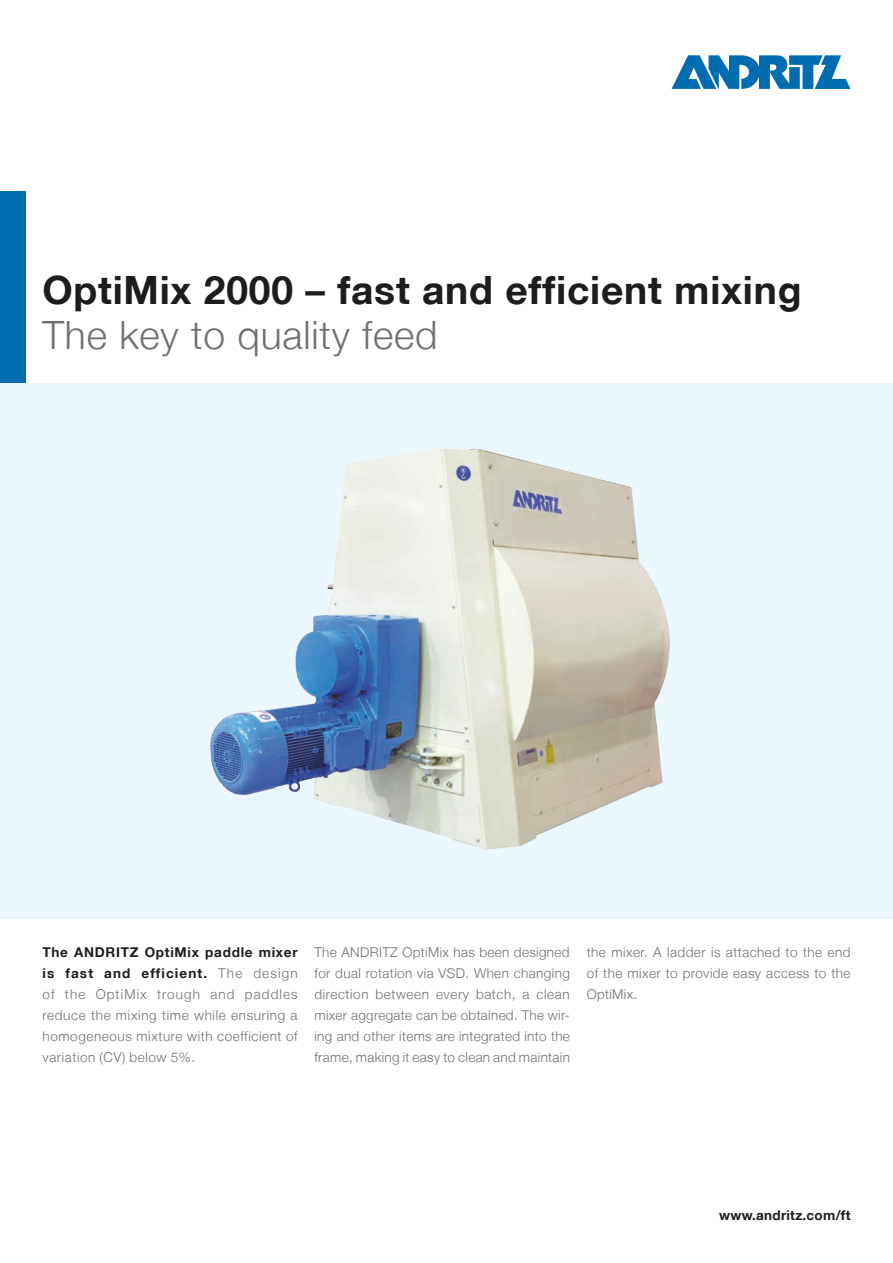
<style>
.page{position:relative;width:893px;height:1263px;background:#fff}
.page>*{position:absolute;margin:0;border:0;box-sizing:border-box;transform-origin:0 0}
.t1{font:700 39px "Helvetica Neue LT";letter-spacing:.02em;color:#1d1d1b}
.t2{font:300 39px "Helvetica Neue LT";letter-spacing:.02em;color:#70706f}
.t3{font:300 13.5px/21px "Helvetica Neue LT";letter-spacing:.03em;color:#70706f;text-align:justify}
.t4{font:700 13.5px "Helvetica Neue LT";letter-spacing:.02em;color:#1d1d1b}
.s1{font-weight:700;color:#1d1d1b}
</style>
<div class="page">
<svg style="left:672px;top:55px;width:178px;height:34px"></svg>
<div style="left:0;top:191px;width:26px;height:192px;background:#006db1"></div>
<div style="left:0;top:383px;width:893px;height:535px;background:#ebf7fe"></div>
<img style="left:210px;top:448px;width:460px;height:402px">
<h1 class="t1" style="left:43px;top:266px;width:760px">OptiMix 2000 – fast and efficient mixing</h1>
<h1 class="t2" style="left:43px;top:311px;width:396px">The key to quality feed</h1>
<p class="t3" style="left:43px;top:941px;width:257px"><span class="s1">The ANDRITZ OptiMix paddle mixer is fast and efficient.</span> The design of the OptiMix trough and paddles reduce the mixing time while ensuring a homogeneous mixture with coefficient of variation (CV) below 5%.</p>
<p class="t3" style="left:314px;top:941px;width:257px">The ANDRITZ OptiMix has been designed for dual rotation via VSD. When changing direction between every batch, a clean mixer aggregate can be obtained. The wir&shy;ing and other items are integrated into the frame, making it easy to clean and maintain</p>
<p class="t3" style="left:587px;top:941px;width:265px">the mixer. A ladder is attached to the end of the mixer to provide easy access to the OptiMix.</p>
<p class="t4" style="left:719px;top:1207px;width:133px">www.andritz.com/ft</p>
</div>
